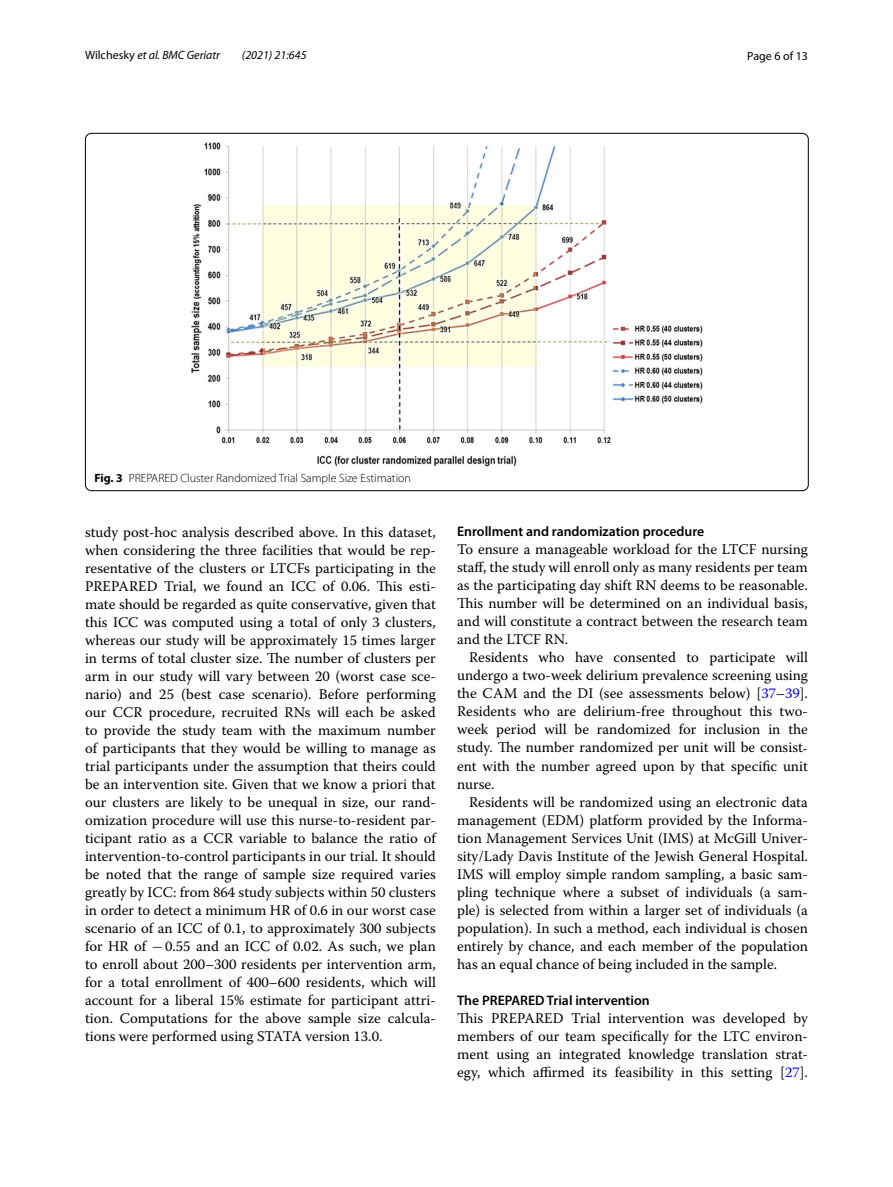
<style>
.page{position:relative;width:893px;height:1187px;background:#fff}
.page>*{position:absolute;margin:0;border:0;box-sizing:border-box;transform-origin:0 0}
.t1{font:14.7px/18px "Warnock Pro";color:#000;text-align:justify}
.t2{font:600 13.8px "Myriad Pro";color:#000}
.t3{font:300 12px "Myriad Pro";color:#000}
.t4{font:italic 12px "Myriad Pro";color:#000}
.t5{font:12px "Myriad Pro";color:#000}
.s1{font-style:normal}
.s2{font-weight:700}
.s3{font-family:"MTSY"}
.s4{color:#00f}
</style>
<div class="page">
<img style="left:192px;top:142px;width:510px;height:324px">
<p class="t4" style="left:85px;top:48px;width:137px"><span class="s1">Wilchesky</span> et al. BMC Geriatr</p>
<p class="t4" style="left:242px;top:48px;width:66px">(2021) 21:645</p>
<p class="t5" style="left:747px;top:48px;width:62px">Page 6 of 13</p>
<p class="t3" style="left:94px;top:471px;width:318px"><span class="s2">Fig. 3</span> PREPARED Cluster Randomized Trial Sample Size Estimation</p>
<p class="t1" style="left:85px;top:522px;width:352px">study post-hoc analysis described above. In this dataset, when considering the three facilities that would be rep&shy;resentative of the clusters or LTCFs participating in the PREPARED Trial, we found an ICC of 0.06. This esti&shy;mate should be regarded as quite conservative, given that this ICC was computed using a total of only 3 clusters, whereas our study will be approximately 15 times larger in terms of total cluster size. The number of clusters per arm in our study will vary between 20 (worst case sce&shy;nario) and 25 (best case scenario). Before performing our CCR procedure, recruited RNs will each be asked to provide the study team with the maximum number of participants that they would be willing to manage as trial participants under the assumption that theirs could be an intervention site. Given that we know a priori that our clusters are likely to be unequal in size, our rand&shy;omization procedure will use this nurse-to-resident par&shy;ticipant ratio as a CCR variable to balance the ratio of intervention-to-control participants in our trial. It should be noted that the range of sample size required varies greatly by ICC: from 864 study subjects within 50 clusters in order to detect a minimum HR of 0.6 in our worst case scenario of an ICC of 0.1, to approximately 300 subjects for HR of <span class="s3">−</span>0.55 and an ICC of 0.02. As such, we plan to enroll about 200–300 residents per intervention arm, for a total enrollment of 400–600 residents, which will account for a liberal 15% estimate for participant attri&shy;tion. Computations for the above sample size calcula&shy;tions were performed using STATA version 13.0.</p>
<p class="t2" style="left:457px;top:523px;width:249px">Enrollment and randomization procedure</p>
<p class="t1" style="left:457px;top:540px;width:352px">To ensure a manageable workload for the LTCF nursing staff, the study will enroll only as many residents per team as the participating day shift RN deems to be reasonable.<br>This number will be determined on an individual basis, and will constitute a contract between the research team and the LTCF RN.</p>
<p class="t1" style="left:457px;top:648px;width:352px;text-indent:12px">Residents who have consented to participate will undergo a two-week delirium prevalence screening using the CAM and the DI (see assessments below) [<span class="s4">37</span>–<span class="s4">39</span>].<br>Residents who are delirium-free throughout this two&shy;week period will be randomized for inclusion in the study. The number randomized per unit will be consist&shy;ent with the number agreed upon by that specific unit nurse.</p>
<p class="t1" style="left:457px;top:792px;width:352px;text-indent:12px">Residents will be randomized using an electronic data management (EDM) platform provided by the Informa&shy;tion Management Services Unit (IMS) at McGill Univer&shy;sity/Lady Davis Institute of the Jewish General Hospital.<br>IMS will employ simple random sampling, a basic sam&shy;pling technique where a subset of individuals (a sam&shy;ple) is selected from within a larger set of individuals (a population). In such a method, each individual is chosen entirely by chance, and each member of the population has an equal chance of being included in the sample.</p>
<p class="t2" style="left:457px;top:991px;width:194px">The PREPARED Trial intervention</p>
<p class="t1" style="left:457px;top:1008px;width:352px">This PREPARED Trial intervention was developed by members of our team specifically for the LTC environ&shy;ment using an integrated knowledge translation strat&shy;egy, which affirmed its feasibility in this setting [<span class="s4">27</span>].</p>
</div>
